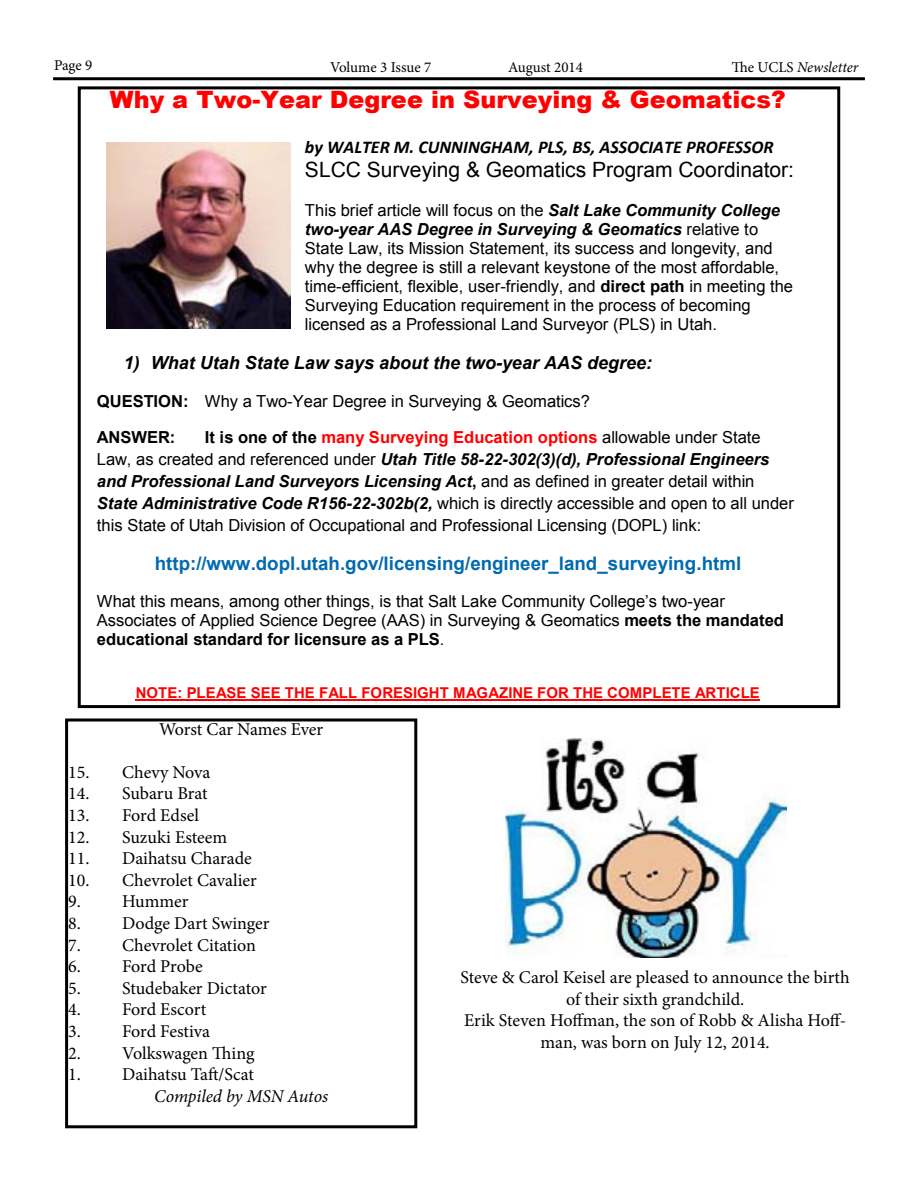
<style>
.page{position:relative;width:918px;height:1188px;background:#fff}
.page>*{position:absolute;margin:0;border:0;box-sizing:border-box;transform-origin:0 0}
.t1{font:900 24px "Arial";color:#f00}
.t2{font:21px "Arial";color:#000}
.t3{font:700 18.75px "Arial";color:#006ab1}
.t4{font:18px/21.6px "Minion Pro";color:#000;text-align:center}
.t5{font:italic 700 18px "Arial";color:#000}
.t6{font:italic 700 18px "Calibri";color:#000}
.t7{font:italic 18px "Minion Pro";letter-spacing:-.01em;color:#000}
.t8{font:16.5px/19px "Arial";color:#000}
.t9{font:700 16.5px "Arial";letter-spacing:-.005em;color:#000}
.t10{font:700 15px "Arial";letter-spacing:.005em;color:#f00}
.t11{font:15px "Minion Pro";letter-spacing:-.005em;color:#000}
.t12{font:italic 15px "Minion Pro";letter-spacing:-.005em;color:#000}
.s1{font-style:normal}
.s2{font-weight:700;font-style:italic}
.s3{font-weight:700}
.s4{font-weight:700;color:#f00}
</style>
<div class="page">
<hr style="left:136px;top:699px;width:624px;height:2px;background:#f00">
<img style="left:107px;top:143px;width:184px;height:186px">
<div style="left:78px;top:86px;width:762px;height:622px;border:3px solid #000"></div>
<div style="left:65px;top:718px;width:352px;height:410px;border:3px solid #000"></div>
<hr style="left:53px;top:77px;width:812px;height:3px;background:#000">
<img style="left:506px;top:738px;width:281px;height:220px">
<p class="t11" style="left:54px;top:55px;width:40px">Page 9</p>
<p class="t11" style="left:330px;top:57px;width:103px">Volume 3 Issue 7</p>
<p class="t11" style="left:508px;top:57px;width:76px">August 2014</p>
<p class="t12" style="left:732px;top:56px;width:128px"><span class="s1">The UCLS</span> Newsletter</p>
<h1 class="t1" style="left:110px;top:82px;width:677px">Why a Two-Year Degree in Surveying &amp; Geomatics?</h1>
<p class="t6" style="left:305px;top:136px;width:470px">by WALTER M. CUNNINGHAM, PLS, BS, ASSOCIATE PROFESSOR</p>
<p class="t2" style="left:305px;top:156px;width:491px">SLCC Surveying &amp; Geomatics Program Coordinator:</p>
<p class="t8" style="left:305px;top:201px;width:490px">This brief article will focus on the <span class="s2">Salt Lake Community College two-year AAS Degree in Surveying &amp; Geomatics</span> relative to State Law, its Mission Statement, its success and longevity, and why the degree is still a relevant keystone of the most affordable, time-efficient, flexible, user-friendly, and <span class="s3">direct path</span> in meeting the Surveying Education requirement in the process of becoming licensed as a Professional Land Surveyor (PLS) in Utah.</p>
<p class="t5" style="left:124px;top:351px;width:530px">1) What Utah State Law says about the two-year AAS degree:</p>
<p class="t8" style="left:97px;top:391px;width:495px"><span class="s3">QUESTION:</span> Why a Two-Year Degree in Surveying &amp; Geomatics?</p>
<p class="t9" style="left:97px;top:427px;width:80px">ANSWER:</p>
<p class="t8" style="left:97px;top:427px;width:698px;line-height:21.8px;text-indent:108px"><span class="s3">It is one of the</span> <span class="s4">many Surveying Education options</span> allowable under State Law, as created and referenced under <span class="s2">Utah Title 58-22-302(3)(d), Professional Engineers and Professional Land Surveyors Licensing Act</span><span class="s3">,</span> and as defined in greater detail within <span class="s2">State Administrative Code R156-22-302b(2,</span> which is directly accessible and open to all under this State of Utah Division of Occupational and Professional Licensing (DOPL) link:</p>
<p class="t3" style="left:155px;top:551px;width:588px">http://www.dopl.utah.gov/licensing/engineer_land_surveying.html</p>
<p class="t8" style="left:97px;top:592px;width:689px">What this means, among other things, is that Salt Lake Community College’s two-year<br>Associates of Applied Science Degree (AAS) in Surveying &amp; Geomatics <span class="s3">meets the mandated educational standard for licensure as a PLS</span>.</p>
<p class="t10" style="left:136px;top:683px;width:626px">NOTE: PLEASE SEE THE FALL FORESIGHT MAGAZINE FOR THE COMPLETE ARTICLE</p>
<p class="t4" style="left:159px;top:718px;width:166px">Worst Car Names Ever</p>
<p class="t4" style="left:68px;top:761px;width:144px">15. Chevy Nova</p>
<p class="t4" style="left:68px;top:783px;width:141px">14. Subaru Brat</p>
<p class="t4" style="left:68px;top:805px;width:132px">13. Ford Edsel</p>
<p class="t4" style="left:68px;top:826px;width:161px">12. Suzuki Esteem</p>
<p class="t4" style="left:68px;top:848px;width:185px">11. Daihatsu Charade</p>
<p class="t4" style="left:68px;top:869px;width:190px">10. Chevrolet Cavalier</p>
<p class="t4" style="left:68px;top:891px;width:122px">9. Hummer</p>
<p class="t4" style="left:68px;top:913px;width:203px">8. Dodge Dart Swinger</p>
<p class="t4" style="left:68px;top:934px;width:190px">7. Chevrolet Citation</p>
<p class="t4" style="left:68px;top:956px;width:136px">6. Ford Probe</p>
<p class="t4" style="left:68px;top:977px;width:200px">5. Studebaker Dictator</p>
<p class="t4" style="left:68px;top:999px;width:140px">4. Ford Escort</p>
<p class="t4" style="left:68px;top:1021px;width:144px">3. Ford Festiva</p>
<p class="t4" style="left:68px;top:1042px;width:188px">2. Volkswagen Thing</p>
<p class="t4" style="left:68px;top:1064px;width:187px">1. Daihatsu Taft/Scat</p>
<p class="t7" style="left:154px;top:1084px;width:175px">Compiled by MSN Autos</p>
<p class="t4" style="left:461px;top:967px;width:391px">Steve &amp; Carol Keisel are pleased to announce the birth of their sixth grandchild.<br>Erik Steven Hoffman, the son of Robb &amp; Alisha Hoff&shy;man, was born on July 12, 2014.</p>
</div>
